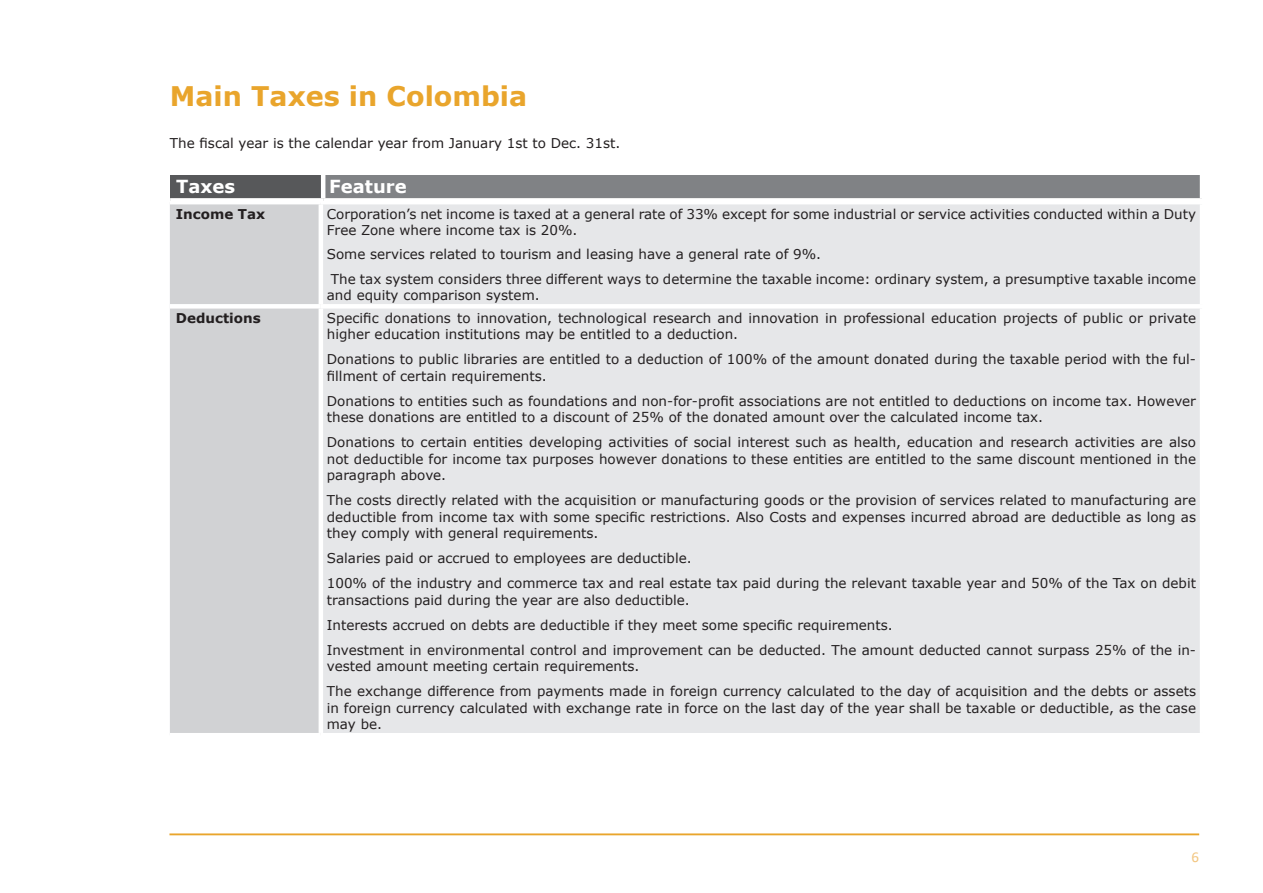
<style>
.page{position:relative;width:1263px;height:893px;background:#fff}
.page>*{position:absolute;margin:0;border:0;box-sizing:border-box;transform-origin:0 0}
.t1{font:700 27px "Verdana";color:#e9a52c}
.t2{font:700 18px "Verdana";color:#fff}
.t3{font:15px "Calibri";color:#f2c57f}
.t4{font:13.5px/16.5px "Verdana";color:#231f20}
.t5{font:700 13.5px "Verdana";color:#231f20}
</style>
<div class="page">
<hr style="left:169px;top:833px;width:1030px;height:2px;background:#e9a52c">
<div style="left:170px;top:204px;width:149px;height:529px;background:#d1d2d4"></div>
<div style="left:323px;top:204px;width:877px;height:529px;background:#e6e7e9"></div>
<div style="left:170px;top:304px;width:151px;height:5px;background:#fff"></div>
<div style="left:321px;top:304px;width:883px;height:5px;background:#fff"></div>
<div style="left:170px;top:175px;width:153px;height:25px;background:#57585a"></div>
<div style="left:323px;top:175px;width:879px;height:25px;background:#808285"></div>
<hr style="left:321px;top:175px;width:4px;height:23px;background:#fff">
<hr style="left:1200px;top:175px;width:4px;height:23px;background:#fff">
<div style="left:170px;top:198px;width:153px;height:5px;background:#fff"></div>
<div style="left:323px;top:198px;width:881px;height:5px;background:#fff"></div>
<h1 class="t1" style="left:170px;top:77px;width:359px">Main Taxes in Colombia</h1>
<p class="t4" style="left:170px;top:135px;width:452px">The fiscal year is the calendar year from January 1st to Dec. 31st.</p>
<h2 class="t2" style="left:176px;top:174px;width:60px">Taxes</h2>
<h2 class="t2" style="left:329px;top:174px;width:79px">Feature</h2>
<p class="t5" style="left:176px;top:204px;width:91px">Income Tax</p>
<p class="t4" style="left:327px;top:205px;width:871px">Corporation’s net income is taxed at a general rate of 33% except for some industrial or service activities conducted within a Duty<br>Free Zone where income tax is 20%.</p>
<p class="t4" style="left:331px;top:242px;width:866px;line-height:24.8px;text-indent:-4px">Some services related to tourism and leasing have a general rate of 9%.<br>The tax system considers three different ways to determine the taxable income: ordinary system, a presumptive taxable income</p>
<p class="t4" style="left:327px;top:287px;width:214px">and equity comparison system.</p>
<p class="t5" style="left:176px;top:308px;width:86px">Deductions</p>
<p class="t4" style="left:327px;top:309px;width:871px">Specific donations to innovation, technological research and innovation in professional education projects of public or private higher education institutions may be entitled to a deduction.</p>
<p class="t4" style="left:327px;top:351px;width:871px">Donations to public libraries are entitled to a deduction of 100% of the amount donated during the taxable period with the ful&shy;fillment of certain requirements.</p>
<p class="t4" style="left:327px;top:392px;width:871px">Donations to entities such as foundations and non-for-profit associations are not entitled to deductions on income tax. However these donations are entitled to a discount of 25% of the donated amount over the calculated income tax.</p>
<p class="t4" style="left:327px;top:434px;width:871px;text-align:justify">Donations to certain entities developing activities of social interest such as health, education and research activities are also not deductible for income tax purposes however donations to these entities are entitled to the same discount mentioned in the paragraph above.</p>
<p class="t4" style="left:327px;top:492px;width:871px;text-align:justify">The costs directly related with the acquisition or manufacturing goods or the provision of services related to manufacturing are deductible from income tax with some specific restrictions. Also Costs and expenses incurred abroad are deductible as long as they comply with general requirements.</p>
<p class="t4" style="left:327px;top:546px;width:871px;line-height:25px">Salaries paid or accrued to employees are deductible.<br>100% of the industry and commerce tax and real estate tax paid during the relevant taxable year and 50% of the Tax on debit</p>
<p class="t4" style="left:327px;top:587px;width:871px;line-height:25px">transactions paid during the year are also deductible.<br>Interests accrued on debts are deductible if they meet some specific requirements.<br>Investment in environmental control and improvement can be deducted. The amount deducted cannot surpass 25% of the in-</p>
<p class="t4" style="left:327px;top:654px;width:871px;line-height:25px">vested amount meeting certain requirements.<br>The exchange difference from payments made in foreign currency calculated to the day of acquisition and the debts or assets</p>
<p class="t4" style="left:327px;top:699px;width:871px">in foreign currency calculated with exchange rate in force on the last day of the year shall be taxable or deductible, as the case may be.</p>
<p class="t3" style="left:1191px;top:846px;width:9px">6</p>
</div>
